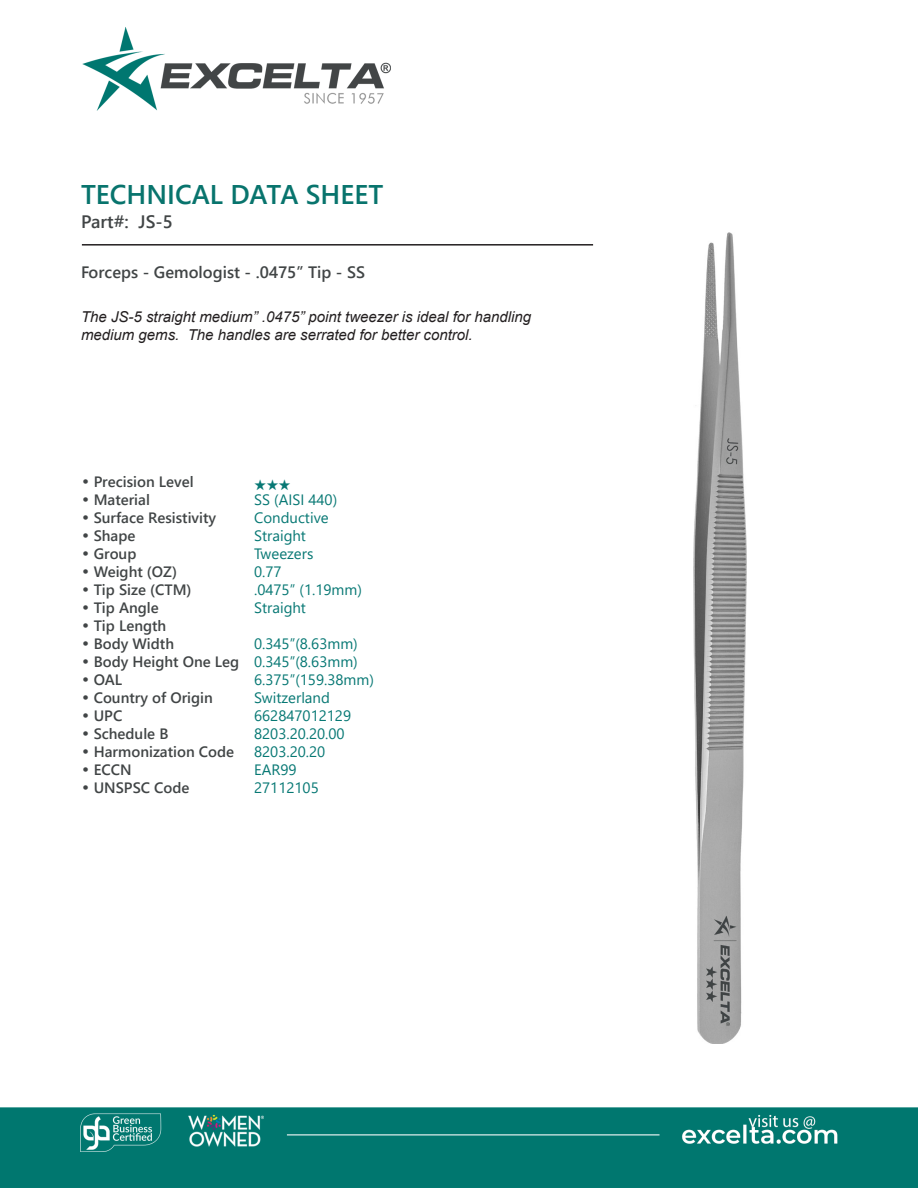
<style>
.page{position:relative;width:918px;height:1188px;background:#fff}
.page>*{position:absolute;margin:0;border:0;box-sizing:border-box;transform-origin:0 0}
.t1{font:700 27px "Yu Gothic UI";color:#08746d}
.t2{font:700 18px "Yu Gothic UI";color:#414546}
.t3{font:700 16.5px "Yu Gothic UI";color:#414546}
.CT_s_CTM{font:700 15px "Yu Gothic UI";color:#414546}
.CT_s_CTM-2{font:15px "Yu Gothic UI";color:#077874}
.t4{font:italic 15px/18px "Arial";color:#231f20}
.CT_s_CTM-3{font:15px "Zapf Ding Bats";color:#077874}
.s1{font-family:"Century Gothic";font-weight:400}
</style>
<div class="page">
<img style="left:0;top:27px;width:918px;height:1161px">
<img style="left:694px;top:232px;width:52px;height:812px">
<hr style="left:82px;top:244px;width:511px;height:2px;background:#231f20">
<p class="t1" style="left:81px;top:178px;width:304px">TECHNICAL DATA SHEET</p>
<p class="t2" style="left:81px;top:212px;width:93px">Part#: JS-5</p>
<p class="t3" style="left:81px;top:262px;width:286px">Forceps - Gemologist - .0475” Tip - SS</p>
<p class="t4" style="left:81px;top:308px;width:452px">The JS-5 straight medium” .0475” point tweezer is ideal for handling medium gems. The handles are serrated for better control.</p>
<p class="CT_s_CTM" style="left:81px;top:473px;width:114px"><span class="s1">•</span> Precision Level</p>
<p class="CT_s_CTM-3" style="left:254px;top:476px;width:38px">★★★</p>
<p class="CT_s_CTM" style="left:81px;top:491px;width:70px"><span class="s1">•</span> Material</p>
<p class="CT_s_CTM-2" style="left:254px;top:485px;width:85px">SS (AISI 440)</p>
<p class="CT_s_CTM" style="left:81px;top:509px;width:137px"><span class="s1">•</span> Surface Resistivity</p>
<p class="CT_s_CTM-2" style="left:254px;top:503px;width:76px">Conductive</p>
<p class="CT_s_CTM" style="left:81px;top:527px;width:56px"><span class="s1">•</span> Shape</p>
<p class="CT_s_CTM-2" style="left:254px;top:521px;width:53px">Straight</p>
<p class="CT_s_CTM" style="left:81px;top:545px;width:57px"><span class="s1">•</span> Group</p>
<p class="CT_s_CTM-2" style="left:254px;top:539px;width:61px">Tweezers</p>
<p class="CT_s_CTM" style="left:81px;top:563px;width:98px"><span class="s1">•</span> Weight (OZ)</p>
<p class="CT_s_CTM-2" style="left:254px;top:557px;width:29px">0.77</p>
<p class="CT_s_CTM" style="left:81px;top:581px;width:112px"><span class="s1">•</span> Tip Size (CTM)</p>
<p class="CT_s_CTM-2" style="left:254px;top:575px;width:109px">.0475” (1.19mm)</p>
<p class="CT_s_CTM" style="left:81px;top:599px;width:79px"><span class="s1">•</span> Tip Angle</p>
<p class="CT_s_CTM-2" style="left:254px;top:593px;width:53px">Straight</p>
<p class="CT_s_CTM" style="left:81px;top:617px;width:87px"><span class="s1">•</span> Tip Length</p>
<p class="CT_s_CTM" style="left:81px;top:635px;width:95px"><span class="s1">•</span> Body Width</p>
<p class="CT_s_CTM-2" style="left:254px;top:629px;width:105px">0.345”(8.63mm)</p>
<p class="CT_s_CTM" style="left:81px;top:653px;width:160px"><span class="s1">•</span> Body Height One Leg</p>
<p class="CT_s_CTM-2" style="left:254px;top:647px;width:105px">0.345”(8.63mm)</p>
<p class="CT_s_CTM" style="left:81px;top:671px;width:43px"><span class="s1">•</span> OAL</p>
<p class="CT_s_CTM-2" style="left:254px;top:665px;width:121px">6.375”(159.38mm)</p>
<p class="CT_s_CTM" style="left:81px;top:689px;width:133px"><span class="s1">•</span> Country of Origin</p>
<p class="CT_s_CTM-2" style="left:254px;top:683px;width:77px">Switzerland</p>
<p class="CT_s_CTM" style="left:81px;top:707px;width:43px"><span class="s1">•</span> UPC</p>
<p class="CT_s_CTM-2" style="left:254px;top:701px;width:99px">662847012129</p>
<p class="CT_s_CTM" style="left:81px;top:725px;width:89px"><span class="s1">•</span> Schedule B</p>
<p class="CT_s_CTM-2" style="left:254px;top:719px;width:92px">8203.20.20.00</p>
<p class="CT_s_CTM" style="left:81px;top:743px;width:155px"><span class="s1">•</span> Harmonization Code</p>
<p class="CT_s_CTM-2" style="left:254px;top:737px;width:73px">8203.20.20</p>
<p class="CT_s_CTM" style="left:81px;top:761px;width:52px"><span class="s1">•</span> ECCN</p>
<p class="CT_s_CTM-2" style="left:254px;top:755px;width:44px">EAR99</p>
<p class="CT_s_CTM" style="left:81px;top:779px;width:110px"><span class="s1">•</span> UNSPSC Code</p>
<p class="CT_s_CTM-2" style="left:254px;top:773px;width:66px">27112105</p>
</div>
